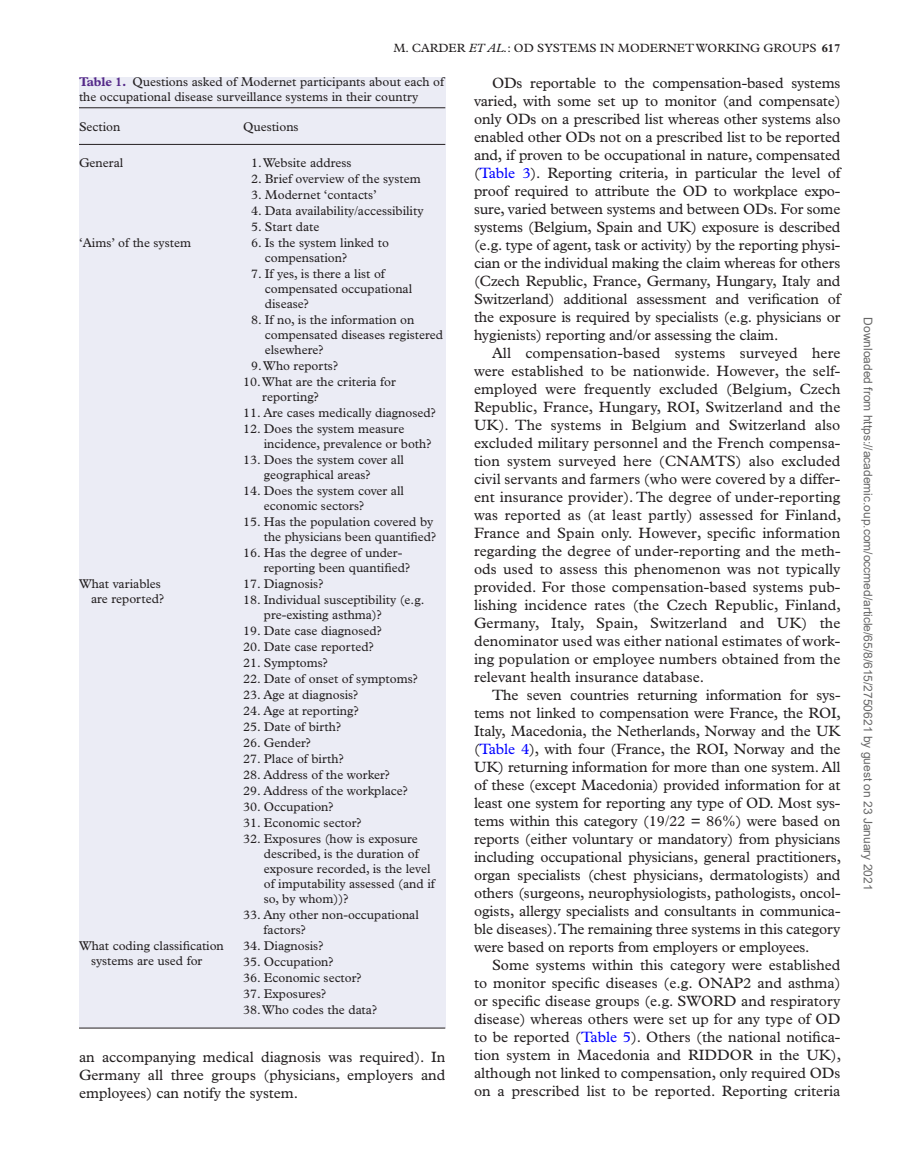
<style>
.page{position:relative;width:897px;height:1165px;background:#fff}
.page>*{position:absolute;margin:0;border:0;box-sizing:border-box;transform-origin:0 0}
.t1{font:15px/18px "Plantin Std";color:#231f20;text-align:justify}
.t2{font:12.75px/15px "Plantin Std";color:#231f20}
.t3{font:12px "Arial";color:#666}
.t4{font:12px "Plantin Std";color:#231f20}
.s1{font-style:italic}
.s2{font-weight:700}
.s3{font-weight:700;color:#542989}
.s4{color:#00f}
</style>
<div class="page">
<div style="left:79px;top:77px;width:366px;height:951px;background:#ebecf5"></div>
<hr style="left:79px;top:107px;width:164px;height:1px;background:#231f20">
<hr style="left:243px;top:107px;width:202px;height:1px;background:#231f20">
<hr style="left:79px;top:1027px;width:164px;height:1px;background:#231f20">
<hr style="left:243px;top:1027px;width:202px;height:1px;background:#231f20">
<hr style="left:79px;top:144px;width:164px;height:1px;background:#231f20">
<hr style="left:243px;top:144px;width:202px;height:1px;background:#231f20">
<p class="t4" style="left:393px;top:41px;width:448px">M. CARDER <span class="s1">ET AL.</span>: OD SYSTEMS IN MODERNET WORKING GROUPS <span class="s2">617</span></p>
<p class="t2" style="left:79px;top:75px;width:366px"><span class="s3">Table 1.</span> Questions asked of Modernet participants about each of the occupational disease surveillance systems in their country</p>
<p class="t2" style="left:79px;top:119px;width:43px">Section</p>
<p class="t2" style="left:243px;top:119px;width:57px">Questions</p>
<p class="t2" style="left:79px;top:155px;width:46px">General</p>
<p class="t2" style="left:251px;top:155px;width:102px">1. Website address</p>
<p class="t2" style="left:251px;top:171px;width:171px">2. Brief overview of the system</p>
<p class="t2" style="left:251px;top:187px;width:127px">3. Modernet ‘contacts’</p>
<p class="t2" style="left:251px;top:203px;width:174px">4. Data availability/accessibility</p>
<p class="t2" style="left:251px;top:219px;width:70px">5. Start date</p>
<p class="t2" style="left:79px;top:235px;width:113px">‘Aims’ of the system</p>
<p class="t2" style="left:265px;top:235px;width:126px;text-indent:-14px">6. Is the system linked to compensation?</p>
<p class="t2" style="left:265px;top:266px;width:149px;text-indent:-14px">7. If yes, is there a list of compensated occupational disease?</p>
<p class="t2" style="left:265px;top:312px;width:180px;text-indent:-14px">8. If no, is the information on compensated diseases registered elsewhere?</p>
<p class="t2" style="left:251px;top:358px;width:88px">9. Who reports?</p>
<p class="t2" style="left:262px;top:374px;width:135px;text-indent:-19px">10. What are the criteria for reporting?</p>
<p class="t2" style="left:243px;top:405px;width:194px">11. Are cases medically diagnosed?</p>
<p class="t2" style="left:264px;top:421px;width:169px;text-indent:-21px">12. Does the system measure incidence, prevalence or both?</p>
<p class="t2" style="left:264px;top:452px;width:142px;text-indent:-21px">13. Does the system cover all geographical areas?</p>
<p class="t2" style="left:264px;top:483px;width:142px;text-indent:-21px">14. Does the system cover all economic sectors?</p>
<p class="t2" style="left:243px;top:514px;width:194px;text-align:right">15. Has the population covered by the physicians been quantified?</p>
<p class="t2" style="left:264px;top:545px;width:148px;text-indent:-21px">16. Has the degree of under&shy;reporting been quantified?</p>
<p class="t2" style="left:79px;top:576px;width:86px;text-align:right">What variables are reported?</p>
<p class="t2" style="left:243px;top:576px;width:82px">17. Diagnosis?</p>
<p class="t2" style="left:264px;top:592px;width:162px;text-indent:-21px">18. Individual susceptibility (e.g. pre-existing asthma)?</p>
<p class="t2" style="left:243px;top:623px;width:140px">19. Date case diagnosed?</p>
<p class="t2" style="left:243px;top:639px;width:132px">20. Date case reported?</p>
<p class="t2" style="left:243px;top:655px;width:86px">21. Symptoms?</p>
<p class="t2" style="left:243px;top:671px;width:176px">22. Date of onset of symptoms?</p>
<p class="t2" style="left:243px;top:687px;width:117px">23. Age at diagnosis?</p>
<p class="t2" style="left:243px;top:703px;width:117px">24. Age at reporting?</p>
<p class="t2" style="left:243px;top:719px;width:99px">25. Date of birth?</p>
<p class="t2" style="left:243px;top:735px;width:69px">26. Gender?</p>
<p class="t2" style="left:243px;top:751px;width:102px">27. Place of birth?</p>
<p class="t2" style="left:243px;top:767px;width:148px">28. Address of the worker?</p>
<p class="t2" style="left:243px;top:783px;width:166px">29. Address of the workplace?</p>
<p class="t2" style="left:243px;top:799px;width:92px">30. Occupation?</p>
<p class="t2" style="left:243px;top:815px;width:120px">31. Economic sector?</p>
<p class="t2" style="left:264px;top:831px;width:172px;text-indent:-21px">32. Exposures (how is exposure described, is the duration of exposure recorded, is the level of imputability assessed (and if so, by whom))?</p>
<p class="t2" style="left:263px;top:907px;width:157px;text-indent:-20px">33. Any other non-occupational factors?</p>
<p class="t2" style="left:91px;top:938px;width:134px;text-indent:-12px">What coding classification systems are used for</p>
<p class="t2" style="left:243px;top:938px;width:82px">34. Diagnosis?</p>
<p class="t2" style="left:243px;top:954px;width:92px">35. Occupation?</p>
<p class="t2" style="left:243px;top:970px;width:120px">36. Economic sector?</p>
<p class="t2" style="left:243px;top:986px;width:84px">37. Exposures?</p>
<p class="t2" style="left:243px;top:1002px;width:135px">38. Who codes the data?</p>
<p class="t1" style="left:79px;top:1047px;width:368px">an accompanying medical diagnosis was required). In Germany all three groups (physicians, employers and employees) can notify the system.</p>
<p class="t1" style="left:474px;top:74px;width:368px;text-indent:18px">ODs reportable to the compensation-based systems varied, with some set up to monitor (and compensate) only ODs on a prescribed list whereas other systems also enabled other ODs not on a prescribed list to be reported and, if proven to be occupational in nature, compensated (<span class="s4">Table 3</span>). Reporting criteria, in particular the level of proof required to attribute the OD to workplace expo&shy;sure, varied between systems and between ODs. For some systems (Belgium, Spain and UK) exposure is described (e.g. type of agent, task or activity) by the reporting physi&shy;cian or the individual making the claim whereas for others (Czech Republic, France, Germany, Hungary, Italy and Switzerland) additional assessment and verification of the exposure is required by specialists (e.g. physicians or hygienists) reporting and/or assessing the claim.</p>
<p class="t1" style="left:474px;top:344px;width:368px;text-indent:18px">All compensation-based systems surveyed here were established to be nationwide. However, the self&shy;employed were frequently excluded (Belgium, Czech Republic, France, Hungary, ROI, Switzerland and the UK). The systems in Belgium and Switzerland also excluded military personnel and the French compensa&shy;tion system surveyed here (CNAMTS) also excluded civil servants and farmers (who were covered by a differ&shy;ent insurance provider). The degree of under-reporting was reported as (at least partly) assessed for Finland, France and Spain only. However, specific information regarding the degree of under-reporting and the meth&shy;ods used to assess this phenomenon was not typically provided. For those compensation-based systems pub&shy;lishing incidence rates (the Czech Republic, Finland, Germany, Italy, Spain, Switzerland and UK) the denominator used was either national estimates of work&shy;ing population or employee numbers obtained from the relevant health insurance database.</p>
<p class="t1" style="left:474px;top:686px;width:368px;text-indent:18px">The seven countries returning information for sys&shy;tems not linked to compensation were France, the ROI, Italy, Macedonia, the Netherlands, Norway and the UK (<span class="s4">Table 4</span>), with four (France, the ROI, Norway and the UK) returning information for more than one system. All of these (except Macedonia) provided information for at least one system for reporting any type of OD. Most sys&shy;tems within this category (19/22 = 86%) were based on reports (either voluntary or mandatory) from physicians including occupational physicians, general practitioners, organ specialists (chest physicians, dermatologists) and others (surgeons, neurophysiologists, pathologists, oncol&shy;ogists, allergy specialists and consultants in communica&shy;ble diseases). The remaining three systems in this category were based on reports from employers or employees.</p>
<p class="t1" style="left:474px;top:956px;width:368px;text-indent:18px">Some systems within this category were established to monitor specific diseases (e.g. ONAP2 and asthma) or specific disease groups (e.g. SWORD and respiratory disease) whereas others were set up for any type of OD to be reported (<span class="s4">Table 5</span>). Others (the national notifica&shy;tion system in Macedonia and RIDDOR in the UK), although not linked to compensation, only required ODs on a prescribed list to be reported. Reporting criteria</p>
<p class="t3" style="left:872px;top:317px;width:574px;rotate:90deg">Downloaded from https://academic.oup.com/occmed/article/65/8/615/2750621 by guest on 23 January 2021</p>
</div>
